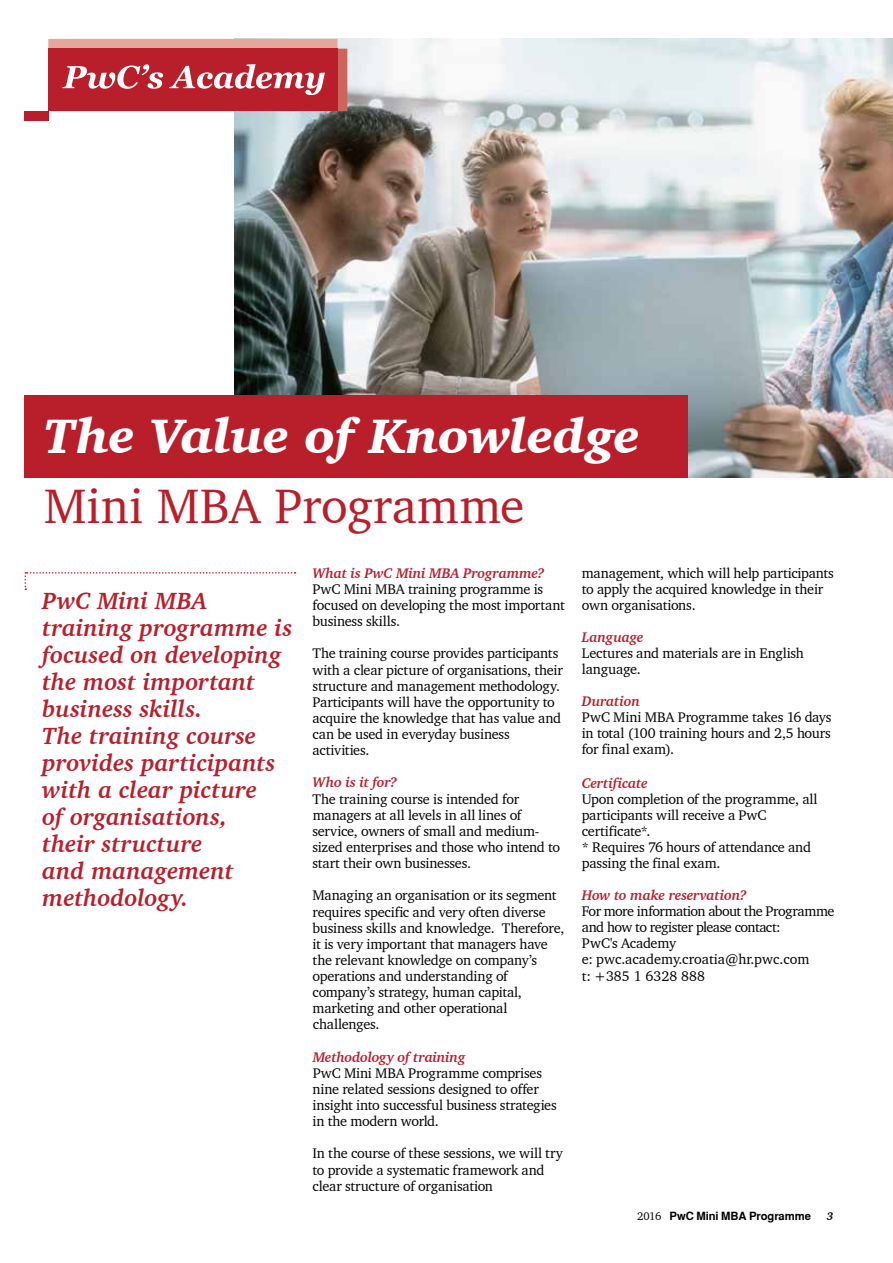
<style>
.page{position:relative;width:893px;height:1263px;background:#fff}
.page>*{position:absolute;margin:0;border:0;box-sizing:border-box;transform-origin:0 0}
.t1{font:italic 900 49.5px "Charter BT";letter-spacing:-.005em;color:#fff}
.t2{font:49.5px "Charter BT";color:#b91e2b}
.t3{font:italic 700 24px/27px "Charter BT";color:#b91e2b}
.t4{font:14.25px/16.2px "Charter BT";letter-spacing:-.015em;color:#000}
.t5{font:italic 700 14.25px "Charter BT";letter-spacing:-.015em;color:#b91e2b}
.t6{font:700 11.25px "Helvetica";letter-spacing:-.005em;color:#000}
.t7{font:italic 700 11.25px "Charter BT";color:#000}
.s1{font-family:"Charter BT";font-weight:400}
</style>
<div class="page">
<svg style="left:25px;top:572px;width:271px;height:18px"></svg>
<img style="left:234px;top:39px;width:659px;height:438px">
<div style="left:24px;top:111px;width:24px;height:10px;background:#b91e2b"></div>
<svg style="left:48px;top:39px;width:299px;height:72px;background:#c5474f"></svg>
<div style="left:24px;top:395px;width:664px;height:82px;background:#b91e2b"></div>
<hr style="left:0;top:1071px;width:1px;height:123px;background:#b91e2b">
<h1 class="t1" style="left:44px;top:405px;width:597px">The Value of Knowledge</h1>
<h1 class="t2" style="left:44px;top:476px;width:482px">Mini MBA Programme</h1>
<h2 class="t3" style="left:42px;top:586px;width:252px">PwC Mini MBA training programme is focused on developing the most important business skills.<br>The training course provides participants with a clear picture<br>of organisations,<br>their structure<br>and management methodology.</h2>
<p class="t5" style="left:312px;top:564px;width:234px">What is PwC Mini MBA Programme?</p>
<p class="t4" style="left:312px;top:580px;width:254px">PwC Mini MBA training programme is focused on developing the most important business skills.</p>
<p class="t4" style="left:312px;top:645px;width:252px">The training course provides participants with a clear picture of organisations, their structure and management methodology.<br>Participants will have the opportunity to acquire the knowledge that has value and can be used in everyday business activities.</p>
<p class="t5" style="left:313px;top:773px;width:86px">Who is it for?</p>
<p class="t4" style="left:312px;top:790px;width:249px">The training course is intended for managers at all levels in all lines of service, owners of small and medium&shy;sized enterprises and those who intend to start their own businesses.</p>
<p class="t4" style="left:312px;top:887px;width:253px">Managing an organisation or its segment requires specific and very often diverse business skills and knowledge. Therefore, it is very important that managers have the relevant knowledge on company’s operations and understanding of company’s strategy, human capital, marketing and other operational challenges.</p>
<p class="t5" style="left:313px;top:1048px;width:154px">Methodology of training</p>
<p class="t4" style="left:312px;top:1064px;width:246px">PwC Mini MBA Programme comprises nine related sessions designed to offer insight into successful business strategies in the modern world.</p>
<p class="t4" style="left:312px;top:1145px;width:252px">In the course of these sessions, we will try to provide a systematic framework and clear structure of organisation</p>
<p class="t4" style="left:582px;top:565px;width:254px">management, which will help participants to apply the acquired knowledge in their own organisations.</p>
<p class="t5" style="left:582px;top:628px;width:63px">Language</p>
<p class="t4" style="left:582px;top:645px;width:224px">Lectures and materials are in English language.</p>
<p class="t5" style="left:582px;top:692px;width:59px">Duration</p>
<p class="t4" style="left:582px;top:709px;width:251px;text-align:justify">PwC Mini MBA Programme takes 16 days in total (100 training hours and 2,5 hours for final exam).</p>
<p class="t5" style="left:582px;top:774px;width:67px">Certificate</p>
<p class="t4" style="left:582px;top:791px;width:237px">Upon completion of the programme, all participants will receive a PwC certificate*.<br>* Requires 76 hours of attendance and passing the final exam.</p>
<p class="t5" style="left:582px;top:886px;width:166px">How to make reservation?</p>
<p class="t4" style="left:582px;top:903px;width:254px">For more information about the Programme and how to register please contact:<br>PwC's Academy<br>e: pwc.academy.croatia@hr.pwc.com<br>t: +385 1 6328 888</p>
<p class="t6" style="left:637px;top:1210px;width:175px"><span class="s1">2016</span> PwC Mini MBA Programme</p>
<p class="t7" style="left:827px;top:1209px;width:8px">3</p>
</div>
